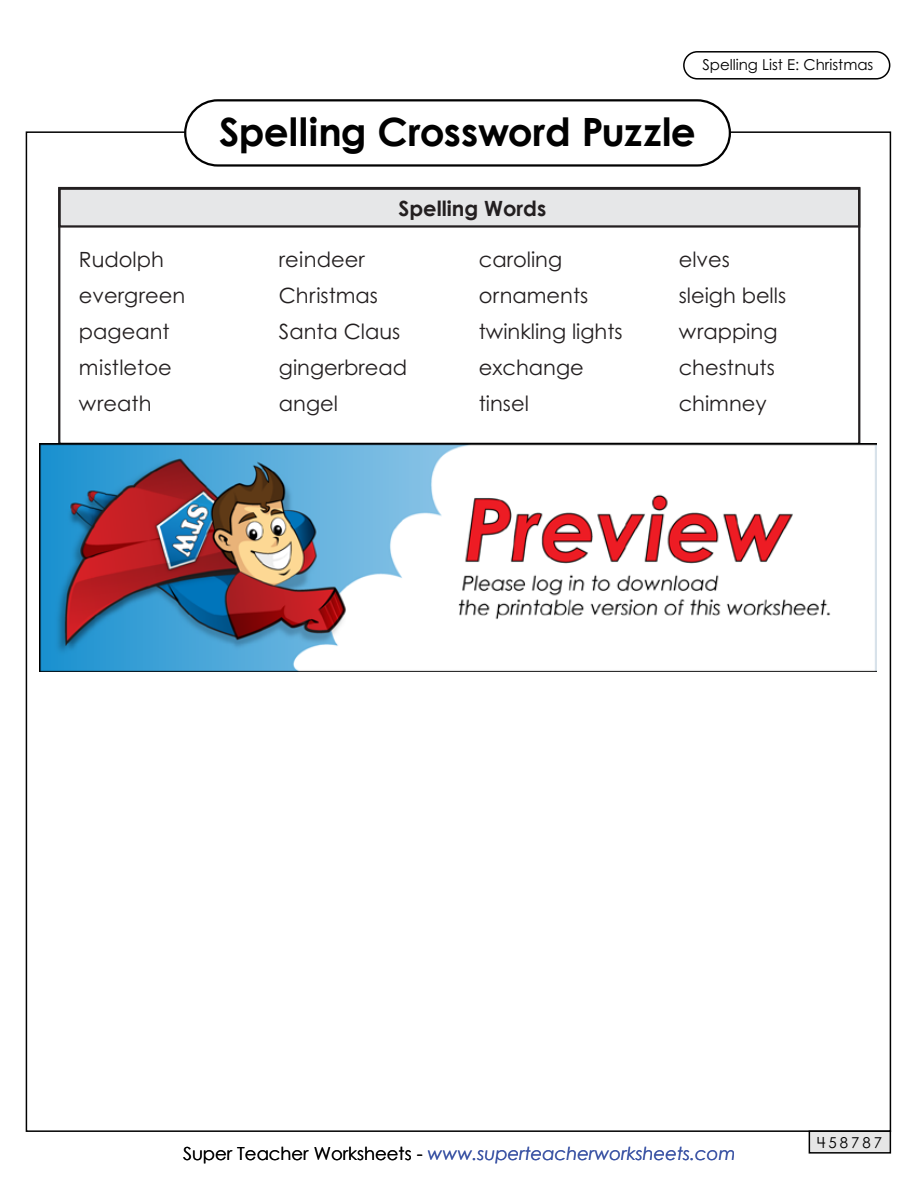
<style>
.page{position:relative;width:918px;height:1188px;background:#fff}
.page>*{position:absolute;margin:0;border:0;box-sizing:border-box;transform-origin:0 0}
.t1{font:700 39px "Century Gothic 2";color:#010101}
.t2{font:21px/36px "Century STW4";color:#231f20}
.t3{font:700 21px "Century STW4";color:#231f20}
.t4{font:italic 18px "Century Gothic 2";color:#3a53a4}
.t5{font:15px "Century STW4";color:#010101}
.s1{font-style:normal;color:#010101}
</style>
<div class="page">
<div style="left:58px;top:188px;width:802px;height:40px;background:#e6e7e8;border:2px solid #231f20"></div>
<div style="left:58px;top:187px;width:802px;height:258px;border:2px solid #231f20"></div>
<div style="left:184px;top:99px;width:547px;height:68px;border:2px solid #010101;border-radius:33px"></div>
<div style="left:809px;top:1130px;width:82px;height:24px;background:#e6e6e6;border:2px solid #010101"></div>
<div style="left:683px;top:51px;width:207px;height:29px;border:2px solid #010101;border-radius:14px"></div>
<img style="left:39px;top:443px;width:838px;height:229px">
<p class="t2" style="left:79px;top:242px;width:108px">Rudolph evergreen pageant mistletoe wreath</p>
<p class="t5" style="left:702px;top:54px;width:173px">Spelling List E: Christmas</p>
<h1 class="t1" style="left:219px;top:102px;width:478px">Spelling Crossword Puzzle</h1>
<p class="t3" style="left:398px;top:192px;width:149px">Spelling Words</p>
<p class="t2" style="left:279px;top:242px;width:130px">reindeer<br>Christmas<br>Santa Claus gingerbread angel</p>
<p class="t2" style="left:479px;top:242px;width:145px">caroling ornaments twinkling lights exchange tinsel</p>
<p class="t2" style="left:679px;top:242px;width:109px">elves sleigh bells wrapping chestnuts chimney</p>
<p class="t4" style="left:183px;top:1141px;width:554px"><span class="s1">Super Teacher Worksheets -</span> www.superteacherworksheets.com</p>
<p class="t5" style="left:817px;top:1132px;width:66px">458787</p>
</div>
